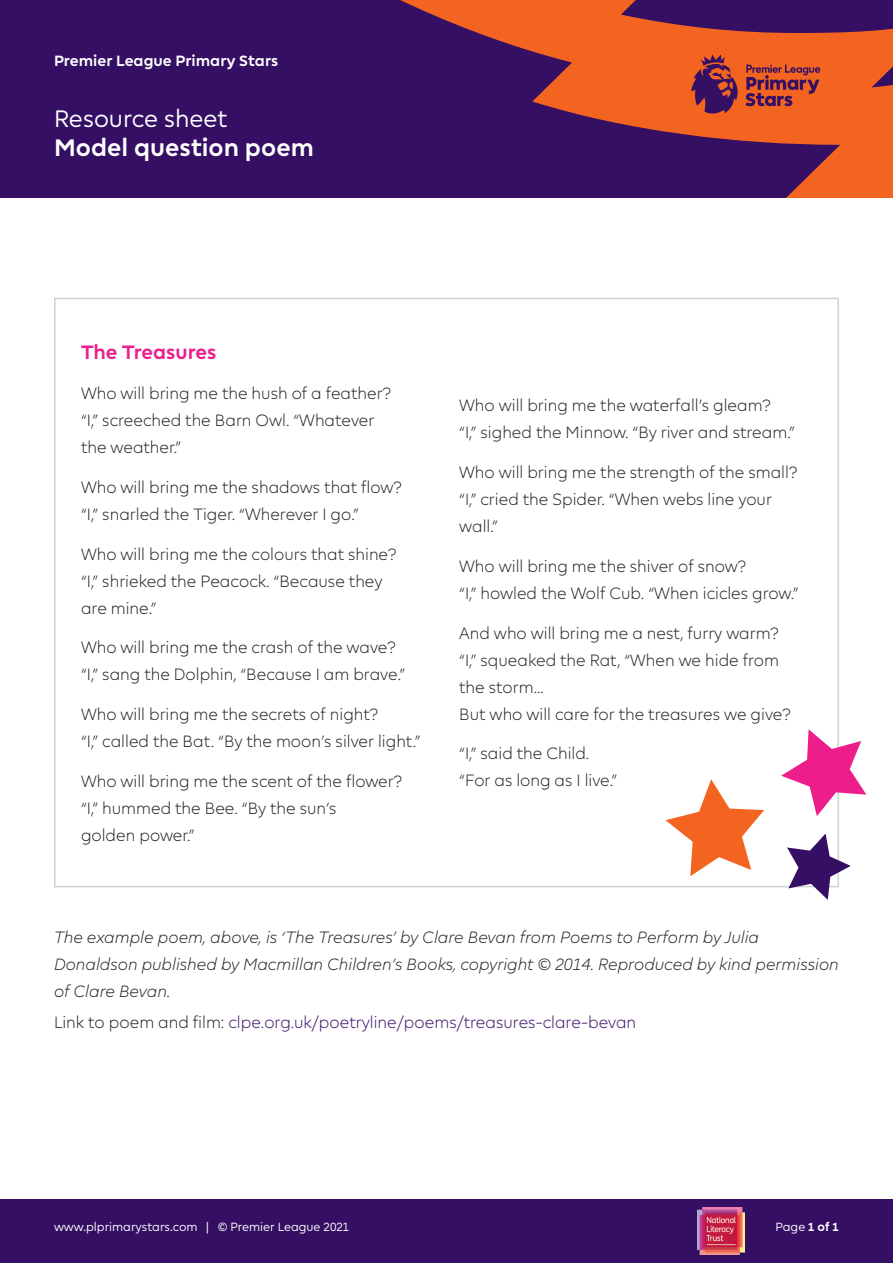
<style>
.page{position:relative;width:893px;height:1263px;background:#fff}
.page>*{position:absolute;margin:0;border:0;box-sizing:border-box;transform-origin:0 0}
.Resource_Title_White{font:700 24px "Premier League";color:#fff}
.Resource_Identifier{font:24px "Premier League";color:#fff}
.Resource_Pack_Title{font:700 19.5px "Premier League";color:#ed1e8c}
.Body{font:300 16.5px/27px "Premier League";color:#231f20}
.Body-2{font:italic 300 16.5px/27px "Premier League";color:#231f20}
.Body-3{font:300 16.5px "Premier League";color:#340f63}
.t1{font:700 15px "Premier League";color:#fff}
.t2{font:12px "Premier League";color:#fff}
.s1{color:#231f20}
.s2{font-weight:700}
</style>
<div class="page">
<div style="left:0;top:0;width:893px;height:198px;background:#340f63"></div>
<svg style="left:400px;top:0;width:493px;height:198px"></svg>
<svg style="left:691px;top:55px;width:129px;height:60px"></svg>
<div style="left:0;top:1199px;width:893px;height:64px;background:#340f63"></div>
<img style="left:697px;top:1207px;width:48px;height:47px">
<svg style="left:665px;top:779px;width:99px;height:97px"></svg>
<svg style="left:781px;top:729px;width:85px;height:87px"></svg>
<svg style="left:787px;top:833px;width:64px;height:67px"></svg>
<p class="t1" style="left:54px;top:52px;width:226px">Premier League Primary Stars</p>
<p class="Resource_Identifier" style="left:54px;top:105px;width:175px">Resource sheet</p>
<p class="Resource_Title_White" style="left:54px;top:134px;width:261px">Model question poem</p>
<p class="Resource_Pack_Title" style="left:81px;top:342px;width:137px">The Treasures</p>
<p class="Body" style="left:81px;top:380px;width:312px">Who will bring me the hush of a feather? “I,” screeched the Barn Owl. “Whatever the weather.”</p>
<p class="Body" style="left:81px;top:474px;width:322px">Who will bring me the shadows that flow? “I,” snarled the Tiger. “Wherever I go.”</p>
<p class="Body" style="left:81px;top:541px;width:317px">Who will bring me the colours that shine? “I,” shrieked the Peacock. “Because they are mine.”</p>
<p class="Body" style="left:81px;top:634px;width:326px">Who will bring me the crash of the wave? “I,” sang the Dolphin, “Because I am brave.”</p>
<p class="Body" style="left:81px;top:701px;width:341px">Who will bring me the secrets of night?<br>“I,” called the Bat. “By the moon’s silver light.”</p>
<p class="Body" style="left:81px;top:768px;width:323px">Who will bring me the scent of the flower? “I,” hummed the Bee. “By the sun’s<br>golden power.”</p>
<p class="Body" style="left:459px;top:392px;width:337px">Who will bring me the waterfall’s gleam?<br>“I,” sighed the Minnow. “By river and stream.”</p>
<p class="Body" style="left:459px;top:459px;width:340px">Who will bring me the strength of the small? “I,” cried the Spider. “When webs line your wall.”</p>
<p class="Body" style="left:459px;top:553px;width:341px">Who will bring me the shiver of snow?<br>“I,” howled the Wolf Cub. “When icicles grow.”</p>
<p class="Body" style="left:459px;top:620px;width:333px">And who will bring me a nest, furry warm? “I,” squeaked the Rat, “When we hide from the storm…<br>But who will care for the treasures we give?</p>
<p class="Body" style="left:459px;top:740px;width:160px">“I,” said the Child. “For as long as I live.”</p>
<p class="Body-2" style="left:54px;top:924px;width:786px">The example poem, above, is ‘The Treasures’ by Clare Bevan from Poems to Perform by Julia<br>Donaldson published by Macmillan Children’s Books, copyright © 2014. Reproduced by kind permission of Clare Bevan.</p>
<p class="Body-3" style="left:54px;top:1013px;width:584px"><span class="s1">Link to poem and film:</span> clpe.org.uk/poetryline/poems/treasures-clare-bevan</p>
<p class="t2" style="left:54px;top:1220px;width:297px">www.plprimarystars.com | © Premier League 2021</p>
<p class="t2" style="left:775px;top:1220px;width:65px">Page <span class="s2">1 of 1</span></p>
</div>
